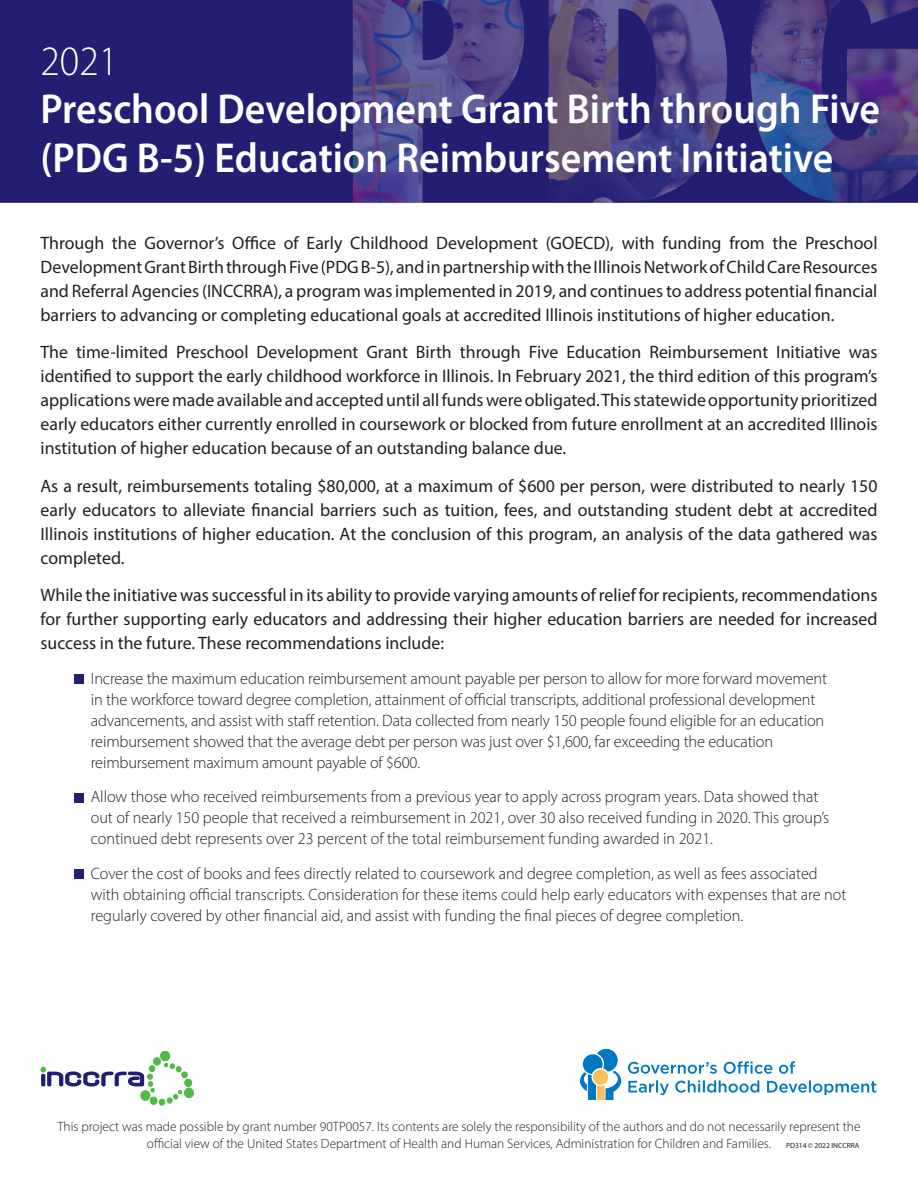
<style>
.page{position:relative;width:918px;height:1188px;background:#fff}
.page>*{position:absolute;margin:0;border:0;box-sizing:border-box;transform-origin:0 0}
.t1{font:600 42px/48.3px "Myriad Pro";color:#fff;scale:.95 1}
.t2{font:300 42px "Myriad Pro";color:#fff;scale:.95 1}
.Basic_Copy{font:18px/24px "Myriad Pro";color:#231f20;text-align:justify}
.Basic_Copy-2{font:300 16.5px/21px "Myriad Pro";letter-spacing:-.005em;color:#231f20}
.t3{font:300 13.5px/16.5px "Myriad Pro";color:#231f20;text-align:center}
.t4{font:7.5px "Myriad Pro";color:#231f20}
.s1{font-size:7.35px}
</style>
<div class="page">
<div style="left:0;top:0;width:751px;height:203px;background:#221e72"></div>
<img style="left:353px;top:0;width:171px;height:203px">
<img style="left:549px;top:0;width:178px;height:203px">
<img style="left:751px;top:0;width:167px;height:203px">
<div style="left:74px;top:674px;width:10px;height:10px;background:#221e72"></div>
<div style="left:74px;top:793px;width:10px;height:9px;background:#221e72"></div>
<div style="left:74px;top:869px;width:10px;height:10px;background:#221e72"></div>
<div style="left:160px;top:1051px;width:10px;height:10px;background:#51b948;border:1px solid #51b948;border-radius:50%"></div>
<div style="left:153px;top:1058px;width:8px;height:7px;background:#51b948;border:1px solid #51b948;border-radius:50%"></div>
<svg style="left:40px;top:1063px;width:154px;height:42px"></svg>
<svg style="left:628px;top:1080px;width:248px;height:15px"></svg>
<svg style="left:628px;top:1061px;width:167px;height:13px"></svg>
<svg style="left:580px;top:1049px;width:41px;height:51px"></svg>
<div style="left:593px;top:1069px;width:15px;height:16px;background:#fdc056;border-radius:50%"></div>
<p class="t2" style="left:40px;top:36px;width:83px">2021</p>
<p class="t1" style="left:40px;top:84px;width:885px">Preschool Development Grant Birth through Five (PDG B-5) Education Reimbursement Initiative</p>
<p class="Basic_Copy" style="left:40px;top:231px;width:839px">Through the Governor’s Office of Early Childhood Development (GOECD), with funding from the Preschool Development Grant Birth through Five (PDG B-5), and in partnership with the Illinois Network of Child Care Resources and Referral Agencies (INCCRRA), a program was implemented in 2019, and continues to address potential financial barriers to advancing or completing educational goals at accredited Illinois institutions of higher education.</p>
<p class="Basic_Copy" style="left:40px;top:340px;width:839px">The time-limited Preschool Development Grant Birth through Five Education Reimbursement Initiative was identified to support the early childhood workforce in Illinois. In February 2021, the third edition of this program’s applications were made available and accepted until all funds were obligated. This statewide opportunity prioritized early educators either currently enrolled in coursework or blocked from future enrollment at an accredited Illinois institution of higher education because of an outstanding balance due.</p>
<p class="Basic_Copy" style="left:40px;top:474px;width:839px">As a result, reimbursements totaling $80,000, at a maximum of $600 per person, were distributed to nearly 150 early educators to alleviate financial barriers such as tuition, fees, and outstanding student debt at accredited Illinois institutions of higher education. At the conclusion of this program, an analysis of the data gathered was completed.</p>
<p class="Basic_Copy" style="left:40px;top:583px;width:839px">While the initiative was successful in its ability to provide varying amounts of relief for recipients, recommendations for further supporting early educators and addressing their higher education barriers are needed for increased success in the future. These recommendations include:</p>
<p class="Basic_Copy-2" style="left:91px;top:668px;width:738px">Increase the maximum education reimbursement amount payable per person to allow for more forward movement in the workforce toward degree completion, attainment of official transcripts, additional professional development advancements, and assist with staff retention. Data collected from nearly 150 people found eligible for an education reimbursement showed that the average debt per person was just over $1,600, far exceeding the education reimbursement maximum amount payable of $600.</p>
<p class="Basic_Copy-2" style="left:91px;top:786px;width:740px">Allow those who received reimbursements from a previous year to apply across program years. Data showed that out of nearly 150 people that received a reimbursement in 2021, over 30 also received funding in 2020. This group’s continued debt represents over 23 percent of the total reimbursement funding awarded in 2021.</p>
<p class="Basic_Copy-2" style="left:91px;top:863px;width:757px">Cover the cost of books and fees directly related to coursework and degree completion, as well as fees associated with obtaining official transcripts. Consideration for these items could help early educators with expenses that are not regularly covered by other financial aid, and assist with funding the final pieces of degree completion.</p>
<p class="t3" style="left:57px;top:1118px;width:805px">This project was made possible by grant number 90TP0057. Its contents are solely the responsibility of the authors and do not necessarily represent the official view of the United States Department of Health and Human Services, Administration for Children and Families.</p>
<p class="t4" style="left:786px;top:1140px;width:75px">PD314 © 2022 <span class="s1">INCCRRA</span></p>
</div>
